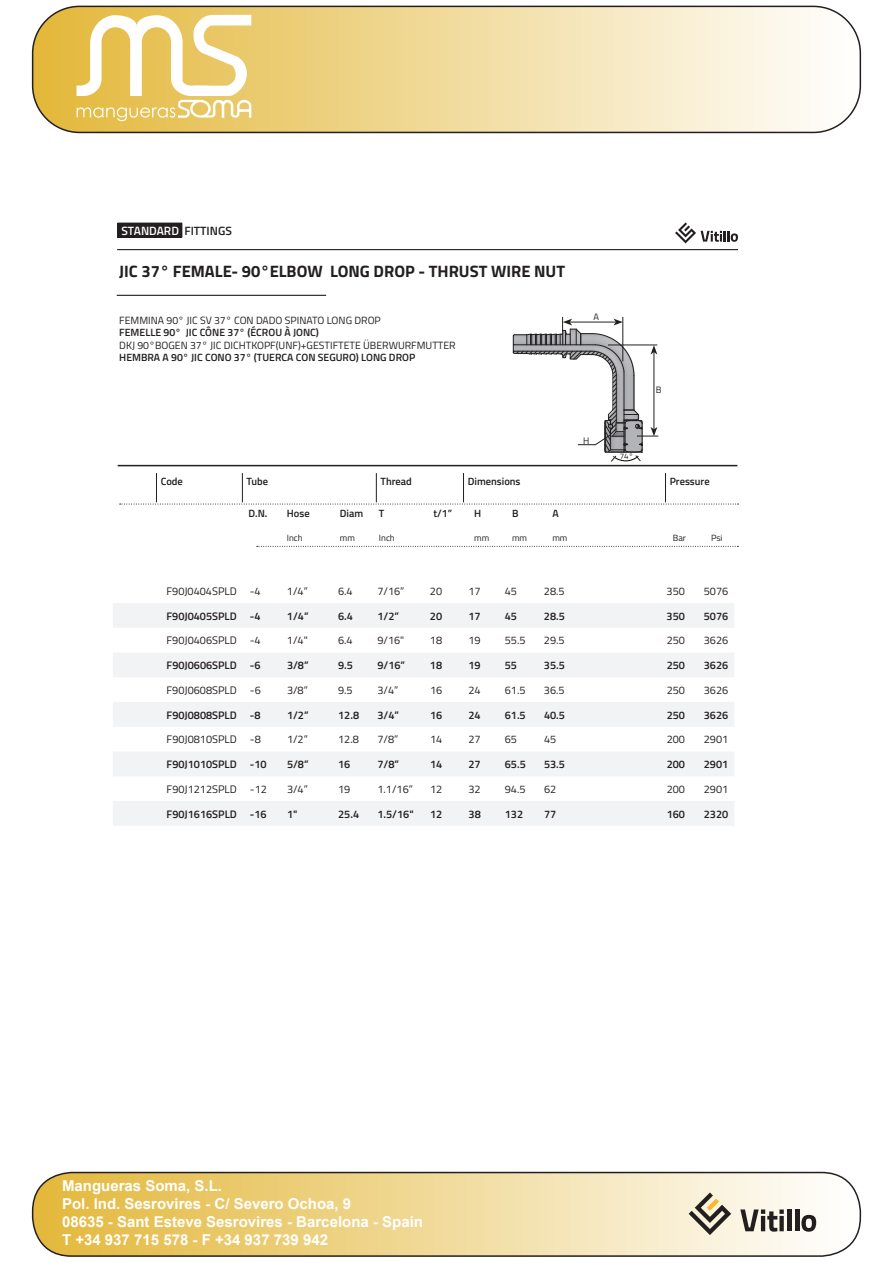
<style>
.page{position:relative;width:893px;height:1263px;background:#fff}
.page>*{position:absolute;margin:0;border:0;box-sizing:border-box;transform-origin:0 0}
.t1{font:700 16.5px "Titillium Web";color:#231f20}
.t2{font:700 15px "Arial";color:#fff}
.t3{font:600 12px "Titillium Web";color:#fff}
.t4{font:10.95px "Titillium Web";color:#231f20}
.t5{font:600 10.95px "Titillium Web";color:#231f20}
.t6{font:600 10.5px "Titillium Web";color:#231f20}
.t7{font:10.5px "Titillium Web";color:#231f20}
.t8{font:9.3px "Titillium Web";color:#231f20}
.t9{font:9px "Titillium Web";color:#231f20}
.t10{font:7.95px "Titillium Web";color:#231f20}
.s1{font-family:"Minion Pro";font-weight:400;font-size:18px;color:#231f20}
.s2{color:#231f20}
</style>
<div class="page">
<svg style="left:33px;top:1172px;width:827px;height:84px;background:#f0d99a"></svg>
<div style="left:32px;top:1172px;width:829px;height:85px;border:2px solid #231f20;border-radius:39px"></div>
<svg style="left:33px;top:6px;width:827px;height:126px;background:#f2e0ac"></svg>
<div style="left:32px;top:6px;width:829px;height:127px;border:2px solid #231f20;border-radius:47px"></div>
<svg style="left:77px;top:15px;width:174px;height:106px"></svg>
<svg style="left:740px;top:1209px;width:44px;height:23px"></svg>
<hr style="left:787px;top:1209px;width:4px;height:22px;background:#231f20">
<hr style="left:795px;top:1209px;width:4px;height:22px;background:#231f20">
<svg style="left:801px;top:1215px;width:15px;height:17px"></svg>
<svg style="left:689px;top:1192px;width:42px;height:43px;background:#beb6a2"></svg>
<hr style="left:118px;top:465px;width:619px;height:1px;background:#231f20">
<svg style="left:257px;top:546px;width:481px;height:1px"></svg>
<svg style="left:675px;top:222px;width:63px;height:21px"></svg>
<hr style="left:117px;top:295px;width:209px;height:1px;background:#231f20">
<hr style="left:117px;top:249px;width:621px;height:1px;background:#231f20">
<svg style="left:120px;top:473px;width:619px;height:32px"></svg>
<svg style="left:113px;top:603px;width:621px;height:223px;fill:#f2f3f4"></svg>
<svg style="left:513px;top:317px;width:145px;height:145px"></svg>
<div style="left:118px;top:223px;width:64px;height:14px;background:#231f20"></div>
<div style="left:118px;top:223px;width:64px;height:15px;border:1px solid #231f20"></div>
<p class="t3" style="left:118px;top:221px;width:115px"><span class="s1">1.</span>STANDARD <span class="s2">FITTINGS</span></p>
<h1 class="t1" style="left:119px;top:259px;width:447px">JIC 37° FEMALE- 90°ELBOW LONG DROP - THRUST WIRE NUT</h1>
<p class="t7" style="left:119px;top:312px;width:263px">FEMMINA 90° JIC SV 37° CON DADO SPINATO LONG DROP</p>
<p class="t6" style="left:119px;top:325px;width:201px">FEMELLE 90° JIC CÔNE 37° (ÉCROU À JONC)</p>
<p class="t7" style="left:119px;top:337px;width:338px">DKJ 90°BOGEN 37° JIC DICHTKOPF(UNF)+GESTIFTETE ÜBERWURFMUTTER</p>
<p class="t6" style="left:119px;top:350px;width:297px">HEMBRA A 90° JIC CONO 37° (TUERCA CON SEGURO) LONG DROP</p>
<p class="t8" style="left:593px;top:310px;width:7px">A</p>
<p class="t8" style="left:583px;top:434px;width:8px">H</p>
<p class="t10" style="left:620px;top:450px;width:15px">74°</p>
<p class="t8" style="left:656px;top:382px;width:7px">B</p>
<p class="t6" style="left:161px;top:473px;width:24px">Code</p>
<p class="t6" style="left:247px;top:473px;width:23px">Tube</p>
<p class="t6" style="left:381px;top:473px;width:33px">Thread</p>
<p class="t6" style="left:468px;top:473px;width:54px">Dimensions</p>
<p class="t6" style="left:670px;top:473px;width:41px">Pressure</p>
<p class="t6" style="left:249px;top:506px;width:20px">D.N.</p>
<p class="t6" style="left:287px;top:506px;width:24px">Hose</p>
<p class="t6" style="left:340px;top:506px;width:25px">Diam</p>
<p class="t6" style="left:379px;top:506px;width:7px">T</p>
<p class="t6" style="left:433px;top:506px;width:20px">t/1”</p>
<p class="t6" style="left:474px;top:506px;width:9px">H</p>
<p class="t6" style="left:512px;top:506px;width:8px">B</p>
<p class="t6" style="left:552px;top:506px;width:8px">A</p>
<p class="t9" style="left:287px;top:531px;width:17px">Inch</p>
<p class="t9" style="left:340px;top:531px;width:17px">mm</p>
<p class="t9" style="left:379px;top:531px;width:17px">Inch</p>
<p class="t9" style="left:474px;top:531px;width:17px">mm</p>
<p class="t9" style="left:512px;top:531px;width:17px">mm</p>
<p class="t9" style="left:552px;top:531px;width:17px">mm</p>
<p class="t9" style="left:673px;top:531px;width:15px">Bar</p>
<p class="t9" style="left:711px;top:531px;width:13px">Psi</p>
<p class="t4" style="left:167px;top:583px;width:96px">F90J0404SPLD -4</p>
<p class="t4" style="left:287px;top:583px;width:22px">1/4”</p>
<p class="t4" style="left:338px;top:583px;width:16px">6.4</p>
<p class="t4" style="left:377px;top:583px;width:28px">7/16”</p>
<p class="t4" style="left:430px;top:583px;width:14px">20</p>
<p class="t4" style="left:468px;top:583px;width:14px">17</p>
<p class="t4" style="left:505px;top:583px;width:14px">45</p>
<p class="t4" style="left:544px;top:583px;width:22px">28.5</p>
<p class="t4" style="left:667px;top:583px;width:20px">350</p>
<p class="t4" style="left:704px;top:583px;width:26px">5076</p>
<p class="t5" style="left:167px;top:607px;width:96px">F90J0405SPLD -4</p>
<p class="t5" style="left:287px;top:607px;width:23px">1/4”</p>
<p class="t5" style="left:338px;top:607px;width:16px">6.4</p>
<p class="t5" style="left:377px;top:607px;width:23px">1/2”</p>
<p class="t5" style="left:430px;top:607px;width:14px">20</p>
<p class="t5" style="left:468px;top:607px;width:14px">17</p>
<p class="t5" style="left:505px;top:607px;width:14px">45</p>
<p class="t5" style="left:544px;top:607px;width:22px">28.5</p>
<p class="t5" style="left:667px;top:607px;width:20px">350</p>
<p class="t5" style="left:704px;top:607px;width:26px">5076</p>
<p class="t4" style="left:167px;top:632px;width:96px">F90J0406SPLD -4</p>
<p class="t4" style="left:287px;top:632px;width:22px">1/4"</p>
<p class="t4" style="left:338px;top:632px;width:16px">6.4</p>
<p class="t4" style="left:377px;top:632px;width:28px">9/16"</p>
<p class="t4" style="left:430px;top:632px;width:14px">18</p>
<p class="t4" style="left:468px;top:632px;width:14px">19</p>
<p class="t4" style="left:505px;top:632px;width:22px">55.5</p>
<p class="t4" style="left:544px;top:632px;width:22px">29.5</p>
<p class="t4" style="left:667px;top:632px;width:20px">250</p>
<p class="t4" style="left:704px;top:632px;width:26px">3626</p>
<p class="t5" style="left:167px;top:657px;width:96px">F90J0606SPLD -6</p>
<p class="t5" style="left:287px;top:657px;width:23px">3/8”</p>
<p class="t5" style="left:338px;top:657px;width:16px">9.5</p>
<p class="t5" style="left:377px;top:657px;width:29px">9/16”</p>
<p class="t5" style="left:430px;top:657px;width:14px">18</p>
<p class="t5" style="left:468px;top:657px;width:14px">19</p>
<p class="t5" style="left:505px;top:657px;width:14px">55</p>
<p class="t5" style="left:544px;top:657px;width:22px">35.5</p>
<p class="t5" style="left:667px;top:657px;width:20px">250</p>
<p class="t5" style="left:704px;top:657px;width:26px">3626</p>
<p class="t4" style="left:167px;top:682px;width:96px">F90J0608SPLD -6</p>
<p class="t4" style="left:287px;top:682px;width:22px">3/8”</p>
<p class="t4" style="left:338px;top:682px;width:16px">9.5</p>
<p class="t4" style="left:377px;top:682px;width:22px">3/4”</p>
<p class="t4" style="left:430px;top:682px;width:14px">16</p>
<p class="t4" style="left:468px;top:682px;width:14px">24</p>
<p class="t4" style="left:505px;top:682px;width:22px">61.5</p>
<p class="t4" style="left:544px;top:682px;width:22px">36.5</p>
<p class="t4" style="left:667px;top:682px;width:20px">250</p>
<p class="t4" style="left:704px;top:682px;width:26px">3626</p>
<p class="t5" style="left:167px;top:706px;width:96px">F90J0808SPLD -8</p>
<p class="t5" style="left:287px;top:706px;width:23px">1/2”</p>
<p class="t5" style="left:338px;top:706px;width:22px">12.8</p>
<p class="t5" style="left:377px;top:706px;width:23px">3/4”</p>
<p class="t5" style="left:430px;top:706px;width:14px">16</p>
<p class="t5" style="left:468px;top:706px;width:14px">24</p>
<p class="t5" style="left:505px;top:706px;width:22px">61.5</p>
<p class="t5" style="left:544px;top:706px;width:22px">40.5</p>
<p class="t5" style="left:667px;top:706px;width:20px">250</p>
<p class="t5" style="left:704px;top:706px;width:26px">3626</p>
<p class="t4" style="left:167px;top:731px;width:96px">F90J0810SPLD -8</p>
<p class="t4" style="left:287px;top:731px;width:22px">1/2”</p>
<p class="t4" style="left:338px;top:731px;width:22px">12.8</p>
<p class="t4" style="left:377px;top:731px;width:22px">7/8”</p>
<p class="t4" style="left:430px;top:731px;width:14px">14</p>
<p class="t4" style="left:468px;top:731px;width:14px">27</p>
<p class="t4" style="left:505px;top:731px;width:14px">65</p>
<p class="t4" style="left:544px;top:731px;width:14px">45</p>
<p class="t4" style="left:667px;top:731px;width:20px">200</p>
<p class="t4" style="left:704px;top:731px;width:26px">2901</p>
<p class="t5" style="left:167px;top:756px;width:102px">F90J1010SPLD -10</p>
<p class="t5" style="left:287px;top:756px;width:23px">5/8”</p>
<p class="t5" style="left:338px;top:756px;width:14px">16</p>
<p class="t5" style="left:377px;top:756px;width:23px">7/8”</p>
<p class="t5" style="left:430px;top:756px;width:14px">14</p>
<p class="t5" style="left:468px;top:756px;width:14px">27</p>
<p class="t5" style="left:505px;top:756px;width:22px">65.5</p>
<p class="t5" style="left:544px;top:756px;width:22px">53.5</p>
<p class="t5" style="left:667px;top:756px;width:20px">200</p>
<p class="t5" style="left:704px;top:756px;width:26px">2901</p>
<p class="t4" style="left:167px;top:781px;width:102px">F90J1212SPLD -12</p>
<p class="t4" style="left:287px;top:781px;width:22px">3/4”</p>
<p class="t4" style="left:338px;top:781px;width:14px">19</p>
<p class="t4" style="left:377px;top:781px;width:37px">1.1/16”</p>
<p class="t4" style="left:430px;top:781px;width:14px">12</p>
<p class="t4" style="left:469px;top:781px;width:14px">32</p>
<p class="t4" style="left:505px;top:781px;width:22px">94.5</p>
<p class="t4" style="left:544px;top:781px;width:14px">62</p>
<p class="t4" style="left:667px;top:781px;width:20px">200</p>
<p class="t4" style="left:704px;top:781px;width:26px">2901</p>
<p class="t5" style="left:167px;top:805px;width:102px">F90J1616SPLD -16</p>
<p class="t5" style="left:287px;top:805px;width:12px">1"</p>
<p class="t5" style="left:338px;top:805px;width:22px">25.4</p>
<p class="t5" style="left:377px;top:805px;width:38px">1.5/16"</p>
<p class="t5" style="left:430px;top:805px;width:14px">12</p>
<p class="t5" style="left:469px;top:805px;width:14px">38</p>
<p class="t5" style="left:505px;top:805px;width:20px">132</p>
<p class="t5" style="left:544px;top:805px;width:14px">77</p>
<p class="t5" style="left:667px;top:805px;width:20px">160</p>
<p class="t5" style="left:704px;top:805px;width:26px">2320</p>
<p class="t2" style="left:62px;top:1175px;width:162px">Mangueras Soma, S.L.</p>
<p class="t2" style="left:62px;top:1193px;width:291px">Pol. Ind. Sesrovires - C/ Severo Ochoa, 9</p>
<p class="t2" style="left:62px;top:1211px;width:362px">08635 - Sant Esteve Sesrovires - Barcelona - Spain</p>
<p class="t2" style="left:62px;top:1229px;width:268px">T +34 937 715 578 - F +34 937 739 942</p>
</div>
